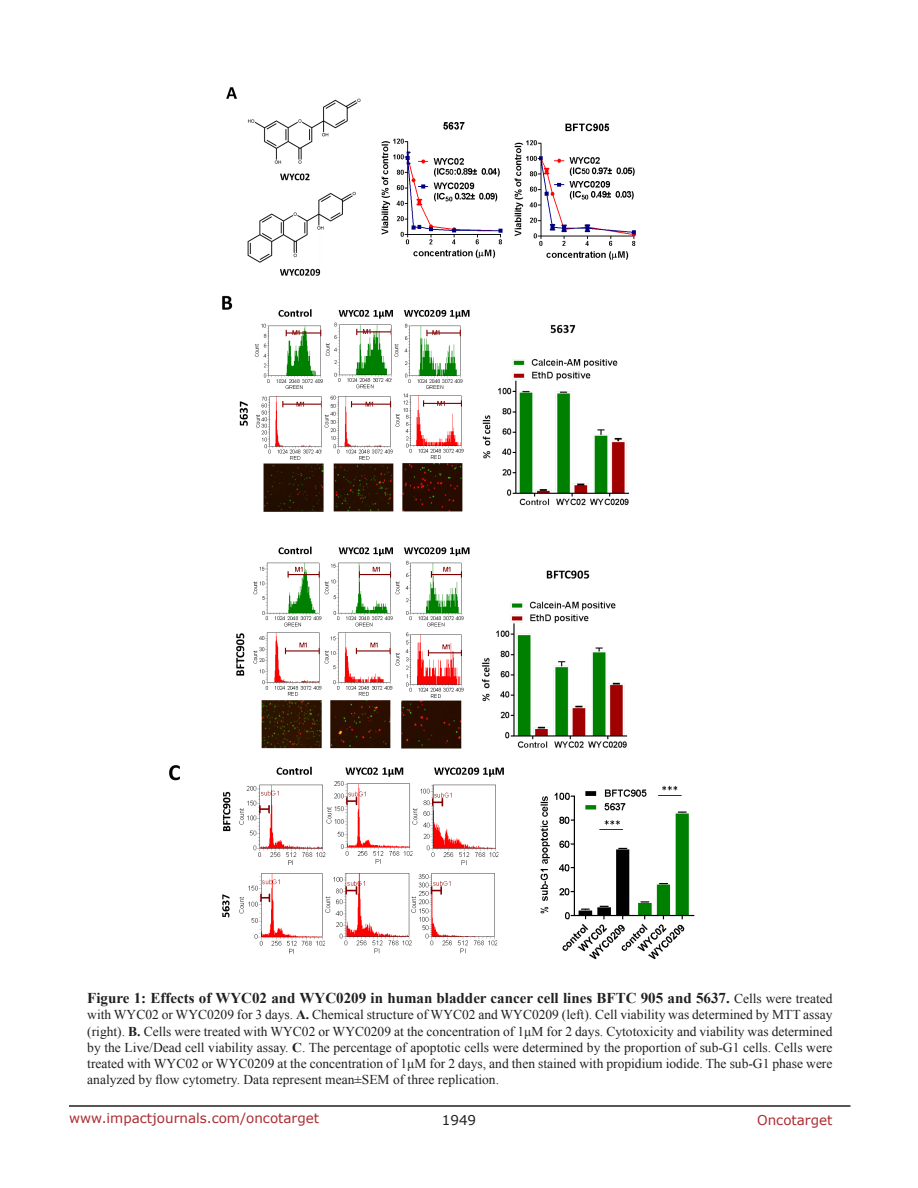
<style>
.page{position:relative;width:918px;height:1188px;background:#fff}
.page>*{position:absolute;margin:0;border:0;box-sizing:border-box;transform-origin:0 0}
.FigureText{font:700 15px "Times New Roman";color:#221f22}
.FigureText-2{font:13.5px/16.2px "Times New Roman";color:#221f22;text-align:justify}
.t1{font:13.5px "Verdana";color:#ac2b31}
.t2{font:13.5px "Verdana";color:#221f22}
.s1{font-weight:400;font-size:13.5px}
.s2{font-weight:700}
</style>
<div class="page">
<hr style="left:69px;top:1105px;width:781px;height:2px;background:#231f20">
<img style="left:222px;top:87px;width:414px;height:662px">
<img style="left:169px;top:765px;width:526px;height:195px">
<p class="FigureText" style="left:87px;top:988px;width:747px">Figure 1: Effects of WYC02 and WYC0209 in human bladder cancer cell lines BFTC 905 and 5637. <span class="s1">Cells were treated</span></p>
<p class="FigureText-2" style="left:87px;top:1007px;width:747px">with WYC02 or WYC0209 for 3 days. <span class="s2">A.</span> Chemical structure of WYC02 and WYC0209 (left). Cell viability was determined by MTT assay (right). <span class="s2">B.</span> Cells were treated with WYC02 or WYC0209 at the concentration of 1μM for 2 days. Cytotoxicity and viability was determined by the Live/Dead cell viability assay. <span class="s2">C</span>. The percentage of apoptotic cells were determined by the proportion of sub-G1 cells. Cells were treated with WYC02 or WYC0209 at the concentration of 1μM for 2 days, and then stained with propidium iodide. The sub-G1 phase were analyzed by flow cytometry. Data represent mean±SEM of three replication.</p>
<p class="t1" style="left:69px;top:1109px;width:252px">www.impactjournals.com/oncotarget</p>
<p class="t2" style="left:442px;top:1111px;width:36px">1949</p>
<p class="t1" style="left:757px;top:1111px;width:77px">Oncotarget</p>
</div>
